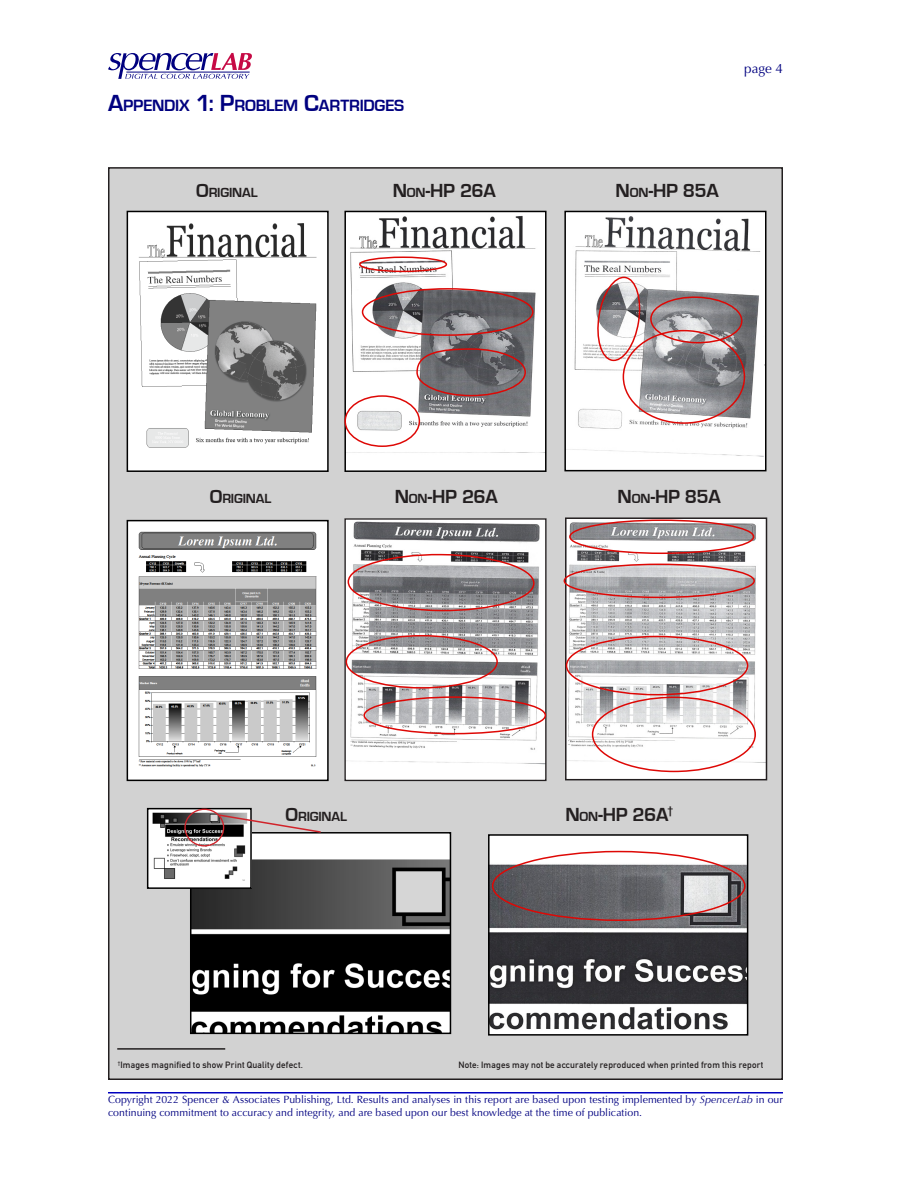
<style>
.page{position:relative;width:918px;height:1188px;background:#fff}
.page>*{position:absolute;margin:0;border:0;box-sizing:border-box;transform-origin:0 0}
.t1{font:700 19.5px "Eurostile";letter-spacing:-.02em;color:#231f20}
.t2{font:700 16.8px "Eurostile";letter-spacing:-.01em;color:#00007f}
.t3{font:700 13.65px "Eurostile";letter-spacing:-.01em;color:#231f20}
.t4{font:13.5px "Optima";color:#000080}
.t5{font:10.5px/12.6px "Optima";letter-spacing:.005em;color:#000080}
.t6{font:700 9px "DIN Alternate";letter-spacing:.02em;color:#231f20}
.s1{font-size:24px}
.s2{font-size:19.5px}
.s3{font-size:13.65px}
.s4{font-style:italic}
</style>
<div class="page">
<hr style="left:108px;top:1092px;width:675px;height:2px;background:#0000bf">
<svg style="left:108px;top:53px;width:144px;height:26px"></svg>
<div style="left:109px;top:168px;width:673px;height:911px;background:#d2d2d2"></div>
<img style="left:130px;top:214px;width:196px;height:255px">
<div style="left:127px;top:211px;width:202px;height:261px;border:2px solid #000"></div>
<hr style="left:117px;top:1048px;width:108px;height:2px;background:#231f20">
<img style="left:347px;top:214px;width:197px;height:255px">
<div style="left:344px;top:211px;width:203px;height:261px;border:2px solid #000"></div>
<div style="left:344px;top:395px;width:76px;height:52px;border:2px solid #de0805;border-radius:50%"></div>
<img style="left:193px;top:835px;width:255px;height:196px">
<div style="left:190px;top:832px;width:261px;height:202px;border:2px solid #000"></div>
<img style="left:150px;top:811px;width:99px;height:75px">
<div style="left:147px;top:808px;width:105px;height:81px;border:2px solid #000"></div>
<div style="left:184px;top:809px;width:40px;height:38px;border:1px solid #d1232a;border-radius:50%"></div>
<svg style="left:217px;top:813px;width:105px;height:21px"></svg>
<img style="left:130px;top:523px;width:196px;height:255px">
<div style="left:127px;top:520px;width:202px;height:261px;border:2px solid #000"></div>
<img style="left:346px;top:520px;width:199px;height:259px">
<div style="left:344px;top:518px;width:203px;height:263px;border:1px solid #231f20"></div>
<div style="left:347px;top:553px;width:188px;height:59px;border:2px solid #de0805;border-radius:50%"></div>
<img style="left:567px;top:214px;width:196px;height:254px">
<div style="left:564px;top:211px;width:202px;height:260px;border:2px solid #000"></div>
<svg style="left:594px;top:274px;width:48px;height:90px;background:#cdbcbe"></svg>
<img style="left:568px;top:520px;width:196px;height:257px">
<div style="left:565px;top:517px;width:202px;height:263px;border:2px solid #231f20"></div>
<div style="left:489px;top:835px;width:259px;height:200px;background:#fff"></div>
<img style="left:491px;top:856px;width:254px;height:174px">
<div style="left:488px;top:834px;width:260px;height:202px;border:2px solid #000"></div>
<div style="left:492px;top:851px;width:254px;height:70px;border:2px solid #de0805;border-radius:50%"></div>
<div style="left:416px;top:348px;width:110px;height:48px;border:2px solid #de0805;border-radius:50%"></div>
<div style="left:362px;top:288px;width:172px;height:48px;border:2px solid #de0805;border-radius:50%"></div>
<svg style="left:649px;top:295px;width:95px;height:49px;background:#a08d90"></svg>
<div style="left:592px;top:697px;width:164px;height:75px;border:2px solid #de0805;border-radius:50%"></div>
<div style="left:566px;top:636px;width:182px;height:59px;border:2px solid #de0805;border-radius:50%"></div>
<div style="left:569px;top:519px;width:185px;height:35px;border:2px solid #de0805;border-radius:50%"></div>
<div style="left:364px;top:696px;width:182px;height:38px;border:2px solid #de0805;border-radius:50%"></div>
<div style="left:346px;top:635px;width:152px;height:54px;border:2px solid #de0805;border-radius:50%"></div>
<div style="left:564px;top:564px;width:191px;height:34px;border:2px solid #de0805;border-radius:50%"></div>
<div style="left:359px;top:256px;width:88px;height:16px;border:2px solid #de0805;border-radius:50%"></div>
<h2 class="t2" style="left:108px;top:96px;width:298px"><span class="s1">A</span>PPENDIX <span class="s1">1: P</span>ROBLEM <span class="s1">C</span>ARTRIDGES</h2>
<p class="t4" style="left:744px;top:60px;width:40px">page 4</p>
<h3 class="t3" style="left:196px;top:185px;width:63px"><span class="s2">O</span>RIGINAL</h3>
<h1 class="t1" style="left:393px;top:180px;width:105px">N<span class="s3">ON</span>-HP 26A</h1>
<h1 class="t1" style="left:616px;top:180px;width:105px">N<span class="s3">ON</span>-HP 85A</h1>
<h3 class="t3" style="left:210px;top:491px;width:63px"><span class="s2">O</span>RIGINAL</h3>
<h1 class="t1" style="left:395px;top:486px;width:105px">N<span class="s3">ON</span>-HP 26A</h1>
<h1 class="t1" style="left:618px;top:486px;width:105px">N<span class="s3">ON</span>-HP 85A</h1>
<h3 class="t3" style="left:286px;top:809px;width:63px"><span class="s2">O</span>RIGINAL</h3>
<h1 class="t1" style="left:565px;top:803px;width:110px">N<span class="s3">ON</span>-HP 26A<sup>†</sup></h1>
<p class="t6" style="left:118px;top:1058px;width:187px"><sup>†</sup>Images magnified to show Print Quality defect.</p>
<p class="t6" style="left:459px;top:1058px;width:306px">Note: Images may not be accurately reproduced when printed from this report</p>
<p class="t5" style="left:108px;top:1094px;width:676px">Copyright 2022 Spencer &amp; Associates Publishing, Ltd. Results and analyses in this report are based upon testing implemented by <span class="s4">SpencerLab</span> in our continuing commitment to accuracy and integrity, and are based upon our best knowledge at the time of publication.</p>
</div>
